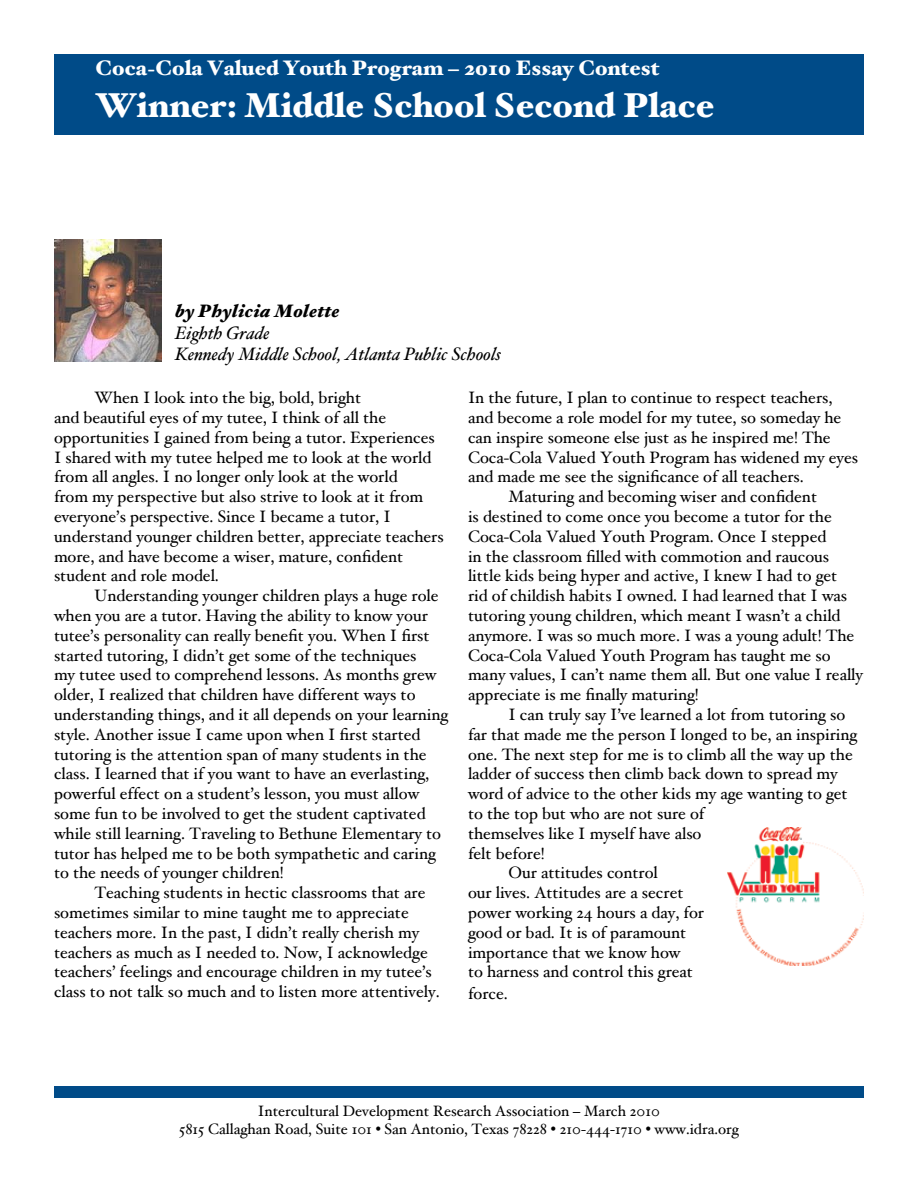
<style>
.page{position:relative;width:918px;height:1188px;background:#fff}
.page>*{position:absolute;margin:0;border:0;box-sizing:border-box;transform-origin:0 0}
.t1{font:900 34.5px "Hoefler Text";color:#fff}
.t2{font:900 21px "Hoefler Text";color:#fff}
.t3{font:italic 18px/21.6px "Hoefler Text";color:#000}
.t4{font:italic 900 18px "Hoefler Text";color:#000}
.t5{font:16.5px/19.8px "Hoefler Text";color:#000}
.t6{font:15px/18px "Hoefler Text";color:#000;text-align:center}
</style>
<div class="page">
<div style="left:54px;top:54px;width:810px;height:80px;background:#004b88"></div>
<div style="left:54px;top:1086px;width:810px;height:12px;background:#004b88"></div>
<img style="left:728px;top:827px;width:136px;height:139px">
<img style="left:54px;top:239px;width:107px;height:122px">
<p class="t2" style="left:96px;top:54px;width:566px">Coca-Cola Valued Youth Program – 2010 Essay Contest</p>
<h1 class="t1" style="left:96px;top:82px;width:620px">Winner: Middle School Second Place</h1>
<p class="t4" style="left:175px;top:299px;width:166px">by Phylicia Molette</p>
<p class="t3" style="left:175px;top:322px;width:327px">Eighth Grade<br>Kennedy Middle School, Atlanta Public Schools</p>
<p class="t5" style="left:468px;top:388px;width:366px">In the future, I plan to continue to respect teachers,</p>
<p class="t5" style="left:468px;top:408px;width:375px">and become a role model for my tutee, so someday he</p>
<p class="t5" style="left:468px;top:428px;width:364px">can inspire someone else just as he inspired me! The</p>
<p class="t5" style="left:468px;top:447px;width:392px">Coca‑Cola Valued Youth Program has widened my eyes</p>
<p class="t5" style="left:468px;top:467px;width:337px">and made me see the significance of all teachers.</p>
<p class="t5" style="left:509px;top:487px;width:310px">Maturing and becoming wiser and confident</p>
<p class="t5" style="left:468px;top:507px;width:365px">is destined to come once you become a tutor for the</p>
<p class="t5" style="left:468px;top:527px;width:360px">Coca-Cola Valued Youth Program. Once I stepped</p>
<p class="t5" style="left:468px;top:546px;width:363px">in the classroom filled with commotion and raucous</p>
<p class="t5" style="left:468px;top:566px;width:371px">little kids being hyper and active, I knew I had to get</p>
<p class="t5" style="left:468px;top:586px;width:381px">rid of childish habits I owned. I had learned that I was</p>
<p class="t5" style="left:468px;top:606px;width:374px">tutoring young children, which meant I wasn’t a child</p>
<p class="t5" style="left:468px;top:626px;width:388px">anymore. I was so much more. I was a young adult! The</p>
<p class="t5" style="left:468px;top:645px;width:364px">Coca-Cola Valued Youth Program has taught me so</p>
<p class="t5" style="left:468px;top:665px;width:397px">many values, I can’t name them all. But one value I really</p>
<p class="t5" style="left:468px;top:685px;width:232px">appreciate is me finally maturing!</p>
<p class="t5" style="left:509px;top:705px;width:338px">I can truly say I’ve learned a lot from tutoring so</p>
<p class="t5" style="left:468px;top:725px;width:391px">far that made me the person I longed to be, an inspiring</p>
<p class="t5" style="left:468px;top:744px;width:386px">one. The next step for me is to climb all the way up the</p>
<p class="t5" style="left:468px;top:764px;width:371px">ladder of success then climb back down to spread my</p>
<p class="t5" style="left:468px;top:784px;width:381px">word of advice to the other kids my age wanting to get</p>
<p class="t5" style="left:468px;top:804px;width:238px">to the top but who are not sure of</p>
<p class="t5" style="left:468px;top:824px;width:235px">themselves like I myself have also</p>
<p class="t5" style="left:468px;top:843px;width:78px">felt before!</p>
<p class="t5" style="left:509px;top:863px;width:151px">Our attitudes control</p>
<p class="t5" style="left:468px;top:883px;width:217px">our lives. Attitudes are a secret</p>
<p class="t5" style="left:468px;top:903px;width:238px">power working 24 hours a day, for</p>
<p class="t5" style="left:468px;top:923px;width:220px">good or bad. It is of paramount</p>
<p class="t5" style="left:468px;top:942px;width:214px">importance that we know how</p>
<p class="t5" style="left:468px;top:962px;width:227px">to harness and control this great</p>
<p class="t5" style="left:468px;top:984px;width:41px">force.</p>
<p class="t5" style="left:54px;top:388px;width:391px;text-indent:41px">When I look into the big, bold, bright<br>and beautiful eyes of my tutee, I think of all the opportunities I gained from being a tutor. Experiences I shared with my tutee helped me to look at the world from all angles. I no longer only look at the world<br>from my perspective but also strive to look at it from everyone’s perspective. Since I became a tutor, I understand younger children better, appreciate teachers more, and have become a wiser, mature, confident student and role model.</p>
<p class="t5" style="left:54px;top:586px;width:396px;text-indent:41px">Understanding younger children plays a huge role when you are a tutor. Having the ability to know your tutee’s personality can really benefit you. When I first started tutoring, I didn’t get some of the techniques<br>my tutee used to comprehend lessons. As months grew older, I realized that children have different ways to understanding things, and it all depends on your learning style. Another issue I came upon when I first started tutoring is the attention span of many students in the class. I learned that if you want to have an everlasting, powerful effect on a student’s lesson, you must allow some fun to be involved to get the student captivated while still learning. Traveling to Bethune Elementary to tutor has helped me to be both sympathetic and caring to the needs of younger children!</p>
<p class="t5" style="left:54px;top:883px;width:387px;text-indent:41px">Teaching students in hectic classrooms that are sometimes similar to mine taught me to appreciate teachers more. In the past, I didn’t really cherish my teachers as much as I needed to. Now, I acknowledge teachers’ feelings and encourage children in my tutee’s class to not talk so much and to listen more attentively.</p>
<p class="t6" style="left:179px;top:1103px;width:561px">Intercultural Development Research Association – March 2010<br>5815 Callaghan Road, Suite 101 • San Antonio, Texas 78228 • 210-444-1710 • www.idra.org</p>
</div>
